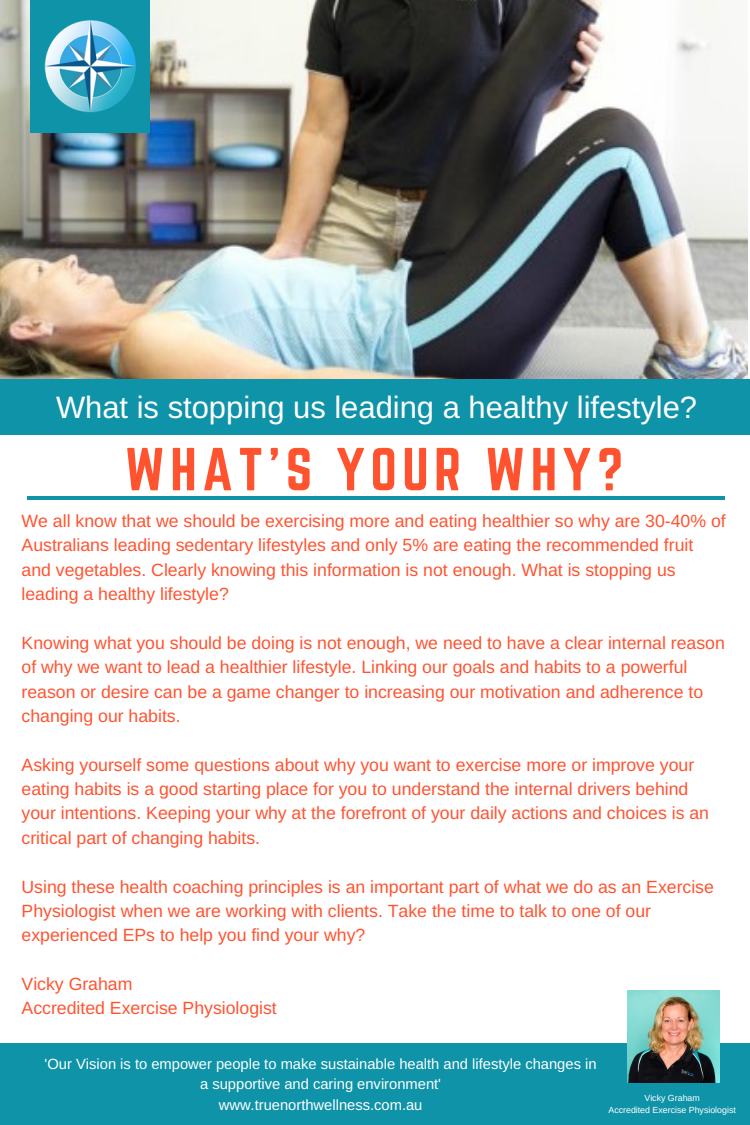
<style>
.page{position:relative;width:750px;height:1125px;background:#fff}
.page>*{position:absolute;margin:0;border:0;box-sizing:border-box;transform-origin:0 0}
.t1{font:53px "Norwester";letter-spacing:.1em;color:#ff5330}
.t2{font:31px "Arimo";color:#fff}
.t3{font:17.62px/24.4px "Arimo";color:#ff5330}
.t4{font:14.75px/20.6px "Arimo";color:#fff;text-align:center}
.t5{font:8.88px/12.2px "Arimo";color:#fff;text-align:center}
</style>
<div class="page">
<img style="left:0;top:0;width:747px;height:380px">
<hr style="left:28px;top:496px;width:697px;height:4px;background:#0f93a9">
<div style="left:0;top:1043px;width:750px;height:82px;background:#0f93a9"></div>
<div style="left:31px;top:0;width:119px;height:132px;background:#0f93a9"></div>
<div style="left:0;top:380px;width:750px;height:55px;background:#0f93a9"></div>
<img style="left:44px;top:20px;width:92px;height:93px">
<img style="left:627px;top:991px;width:92px;height:92px">
<h2 class="t2" style="left:56px;top:390px;width:643px">What is stopping us leading a healthy lifestyle?</h2>
<h1 class="t1" style="left:125px;top:444px;width:500px">WHAT'S YOUR WHY?</h1>
<p class="t3" style="left:22px;top:509px;width:706px">We all know that we should be exercising more and eating healthier so why are 30-40% of Australians leading sedentary lifestyles and only 5% are eating the recommended fruit and vegetables. Clearly knowing this information is not enough. What is stopping us leading a healthy lifestyle?</p>
<p class="t3" style="left:22px;top:630px;width:705px">Knowing what you should be doing is not enough, we need to have a clear internal reason of why we want to lead a healthier lifestyle. Linking our goals and habits to a powerful reason or desire can be a game changer to increasing our motivation and adherence to changing our habits.</p>
<p class="t3" style="left:22px;top:752px;width:689px">Asking yourself some questions about why you want to exercise more or improve your eating habits is a good starting place for you to understand the internal drivers behind your intentions. Keeping your why at the forefront of your daily actions and choices is an critical part of changing habits.</p>
<p class="t3" style="left:22px;top:874px;width:694px">Using these health coaching principles is an important part of what we do as an Exercise<br>Physiologist when we are working with clients. Take the time to talk to one of our experienced EPs to help you find your why?</p>
<p class="t3" style="left:22px;top:972px;width:257px">Vicky Graham<br>Accredited Exercise Physiologist</p>
<p class="t4" style="left:45px;top:1053px;width:553px">'Our Vision is to empower people to make sustainable health and lifestyle changes in a supportive and caring environment'<br>www.truenorthwellness.com.au</p>
<p class="t5" style="left:608px;top:1091px;width:129px">Vicky Graham<br>Accredited Exercise Physiologist</p>
</div>
